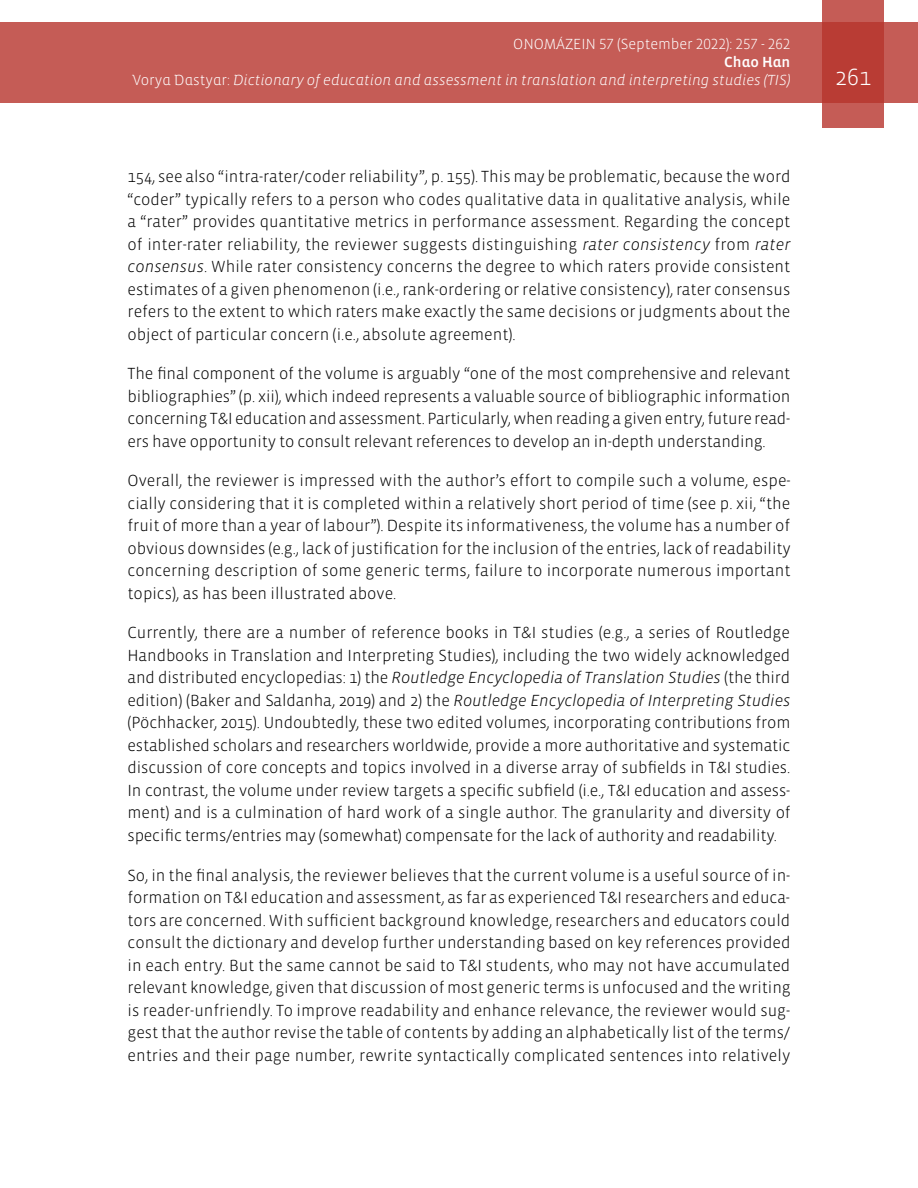
<style>
.page{position:relative;width:918px;height:1188px;background:#fff}
.page>*{position:absolute;margin:0;border:0;box-sizing:border-box;transform-origin:0 0}
.t1{font:300 24px "Vista Sans";color:#fff}
.t2{font:300 16.5px/22.5px "Vista Sans";color:#000;text-align:justify}
.t3{font:15px "Vista Sans Alt Light Ita";color:#fff}
.t4{font:300 15px "Vista Sans Alt";color:#fff}
.t5{font:15px "Vista Sans Alt Med";color:#fff}
.s1{font-family:"Vista Sans Alt";font-weight:300}
.s2{font-style:italic}
</style>
<div class="page">
<div style="left:0;top:23px;width:918px;height:80px;background:#c55c56"></div>
<svg style="left:822px;top:0;width:62px;height:128px;background:#bd4740"></svg>
<p class="t4" style="left:513px;top:37px;width:279px">ONOMÁZEIN 57 (September 2022): 257 - 262</p>
<p class="t5" style="left:724px;top:55px;width:68px">Chao Han</p>
<p class="t3" style="left:132px;top:73px;width:660px"><span class="s1">Vorya Dastyar:</span> Dictionary of education and assessment in translation and interpreting studies (TIS)</p>
<h1 class="t1" style="left:835px;top:65px;width:37px">261</h1>
<p class="t2" style="left:128px;top:166px;width:665px">154, see also “intra-rater/coder reliability”, p. 155). This may be problematic, because the word “coder” typically refers to a person who codes qualitative data in qualitative analysis, while a “rater” provides quantitative metrics in performance assessment. Regarding the concept of inter-rater reliability, the reviewer suggests distinguishing <span class="s2">rater consistency</span> from <span class="s2">rater consensus</span>. While rater consistency concerns the degree to which raters provide consistent estimates of a given phenomenon (i.e., rank-ordering or relative consistency), rater consensus refers to the extent to which raters make exactly the same decisions or judgments about the object of particular concern (i.e., absolute agreement).</p>
<p class="t2" style="left:128px;top:363px;width:664px">The final component of the volume is arguably “one of the most comprehensive and relevant bibliographies” (p. xii), which indeed represents a valuable source of bibliographic information concerning T&amp;I education and assessment. Particularly, when reading a given entry, future read&shy;ers have opportunity to consult relevant references to develop an in-depth understanding.</p>
<p class="t2" style="left:128px;top:470px;width:665px">Overall, the reviewer is impressed with the author’s effort to compile such a volume, espe&shy;cially considering that it is completed within a relatively short period of time (see p. xii, “the fruit of more than a year of labour”). Despite its informativeness, the volume has a number of obvious downsides (e.g., lack of justification for the inclusion of the entries, lack of readability concerning description of some generic terms, failure to incorporate numerous important topics), as has been illustrated above.</p>
<p class="t2" style="left:128px;top:622px;width:665px">Currently, there are a number of reference books in T&amp;I studies (e.g., a series of Routledge Handbooks in Translation and Interpreting Studies), including the two widely acknowledged and distributed encyclopedias: 1) the <span class="s2">Routledge Encyclopedia of Translation Studies</span> (the third edition) (Baker and Saldanha, 2019) and 2) the <span class="s2">Routledge Encyclopedia of Interpreting Studies </span>(Pöchhacker, 2015). Undoubtedly, these two edited volumes, incorporating contributions from established scholars and researchers worldwide, provide a more authoritative and systematic discussion of core concepts and topics involved in a diverse array of subfields in T&amp;I studies.<br>In contrast, the volume under review targets a specific subfield (i.e., T&amp;I education and assess&shy;ment) and is a culmination of hard work of a single author. The granularity and diversity of specific terms/entries may (somewhat) compensate for the lack of authority and readability.</p>
<p class="t2" style="left:128px;top:864px;width:665px">So, in the final analysis, the reviewer believes that the current volume is a useful source of in&shy;formation on T&amp;I education and assessment, as far as experienced T&amp;I researchers and educa&shy;tors are concerned. With sufficient background knowledge, researchers and educators could consult the dictionary and develop further understanding based on key references provided in each entry. But the same cannot be said to T&amp;I students, who may not have accumulated relevant knowledge, given that discussion of most generic terms is unfocused and the writing is reader-unfriendly. To improve readability and enhance relevance, the reviewer would sug&shy;gest that the author revise the table of contents by adding an alphabetically list of the terms/ entries and their page number, rewrite syntactically complicated sentences into relatively</p>
</div>
